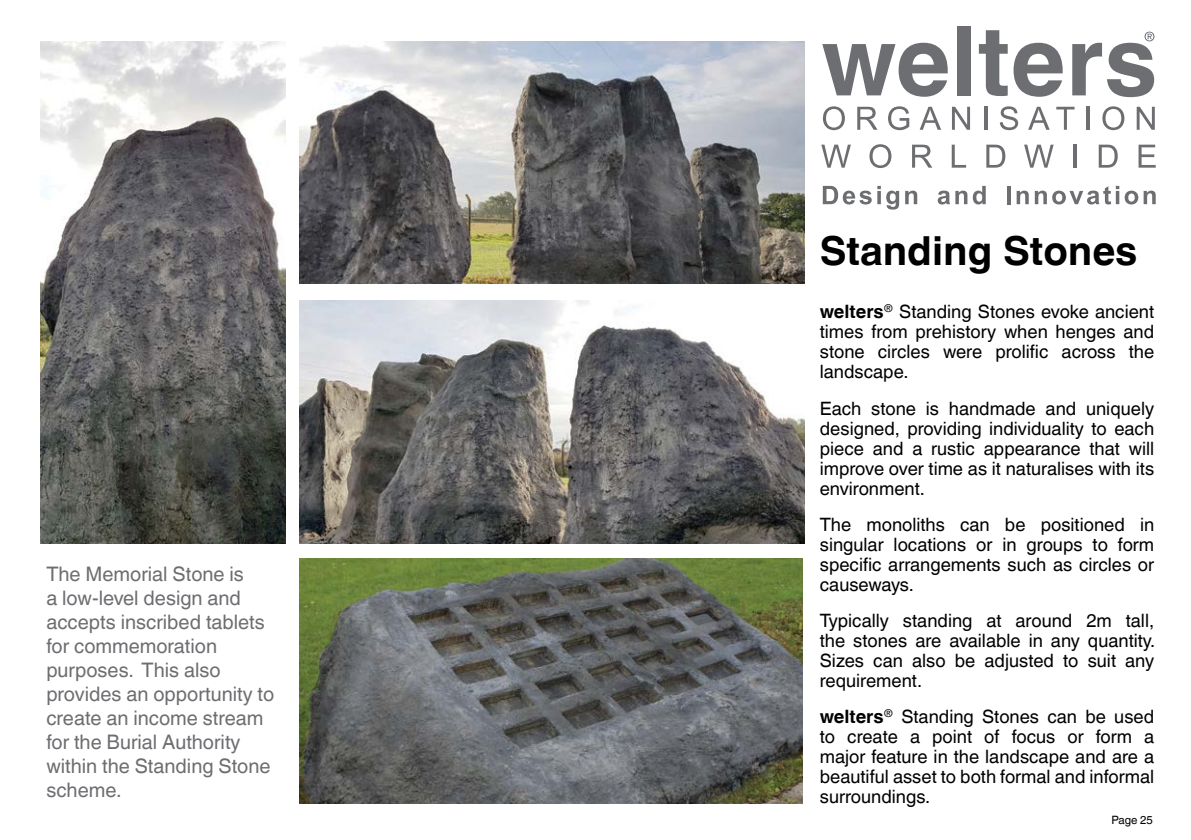
<style>
.page{position:relative;width:1191px;height:840px;background:#fff}
.page>*{position:absolute;margin:0;border:0;box-sizing:border-box;transform-origin:0 0}
.t1{font:700 40px "Helvetica World";color:#000}
.t2{font:20px/24px "Helvetica World";color:#6d6e71}
.t3{font:18.4px/20px "Helvetica World";color:#000;text-align:justify}
.t4{font:11.4px "Helvetica World";color:#000}
.s1{font-weight:700}
</style>
<div class="page">
<svg style="left:822px;top:43px;width:125px;height:54px"></svg>
<div style="left:957px;top:26px;width:14px;height:69px;background:#6d6e71"></div>
<svg style="left:979px;top:30px;width:28px;height:66px"></svg>
<svg style="left:1013px;top:43px;width:49px;height:54px"></svg>
<svg style="left:1072px;top:32px;width:82px;height:65px"></svg>
<svg style="left:823px;top:106px;width:22px;height:24px"></svg>
<svg style="left:857px;top:107px;width:20px;height:23px"></svg>
<svg style="left:888px;top:106px;width:21px;height:24px"></svg>
<svg style="left:919px;top:107px;width:22px;height:23px"></svg>
<svg style="left:952px;top:107px;width:18px;height:23px"></svg>
<hr style="left:984px;top:107px;width:3px;height:23px;background:#6d6e71">
<svg style="left:999px;top:106px;width:19px;height:24px"></svg>
<svg style="left:1028px;top:107px;width:21px;height:23px"></svg>
<svg style="left:1056px;top:107px;width:18px;height:23px"></svg>
<hr style="left:1086px;top:107px;width:3px;height:23px;background:#6d6e71">
<svg style="left:1102px;top:106px;width:22px;height:24px"></svg>
<svg style="left:1136px;top:107px;width:18px;height:23px"></svg>
<svg style="left:821px;top:144px;width:30px;height:23px"></svg>
<svg style="left:869px;top:144px;width:22px;height:24px"></svg>
<svg style="left:912px;top:144px;width:20px;height:23px"></svg>
<svg style="left:951px;top:144px;width:15px;height:23px"></svg>
<svg style="left:986px;top:144px;width:19px;height:23px"></svg>
<svg style="left:1024px;top:144px;width:29px;height:23px"></svg>
<hr style="left:1073px;top:144px;width:3px;height:23px;background:#6d6e71">
<svg style="left:1098px;top:144px;width:19px;height:23px"></svg>
<svg style="left:1138px;top:144px;width:17px;height:23px"></svg>
<svg style="left:822px;top:186px;width:49px;height:18px"></svg>
<svg style="left:877px;top:186px;width:22px;height:23px"></svg>
<svg style="left:905px;top:190px;width:12px;height:14px"></svg>
<svg style="left:937px;top:186px;width:48px;height:18px"></svg>
<hr style="left:1007px;top:186px;width:3px;height:18px;background:#6d6e71">
<svg style="left:1016px;top:190px;width:12px;height:14px"></svg>
<svg style="left:1034px;top:186px;width:121px;height:18px"></svg>
<img style="left:299px;top:301px;width:506px;height:242px">
<img style="left:299px;top:41px;width:505px;height:243px">
<img style="left:40px;top:41px;width:245px;height:502px">
<img style="left:299px;top:558px;width:503px;height:244px">
<p class="t2" style="left:46px;top:562px;width:229px">The Memorial Stone is<br>a low-level design and accepts inscribed tablets for commemoration purposes. This also provides an opportunity to create an income stream for the Burial Authority within the Standing Stone scheme.</p>
<h1 class="t1" style="left:820px;top:227px;width:319px">Standing Stones</h1>
<p class="t3" style="left:820px;top:302px;width:336px"><span class="s1">welters</span><sup>®</sup> Standing Stones evoke ancient times from prehistory when henges and stone circles were prolific across the landscape.</p>
<p class="t3" style="left:820px;top:398px;width:336px">Each stone is handmade and uniquely designed, providing individuality to each piece and a rustic appearance that will improve over time as it naturalises with its environment.</p>
<p class="t3" style="left:820px;top:514px;width:336px">The monoliths can be positioned in singular locations or in groups to form specific arrangements such as circles or causeways.</p>
<p class="t3" style="left:820px;top:610px;width:337px">Typically standing at around 2m tall, the stones are available in any quantity.<br>Sizes can also be adjusted to suit any requirement.</p>
<p class="t3" style="left:820px;top:706px;width:336px"><span class="s1">welters</span><sup>®</sup> Standing Stones can be used to create a point of focus or form a major feature in the landscape and are a beautiful asset to both formal and informal surroundings.</p>
<p class="t4" style="left:1111px;top:812px;width:43px">Page 25</p>
</div>
